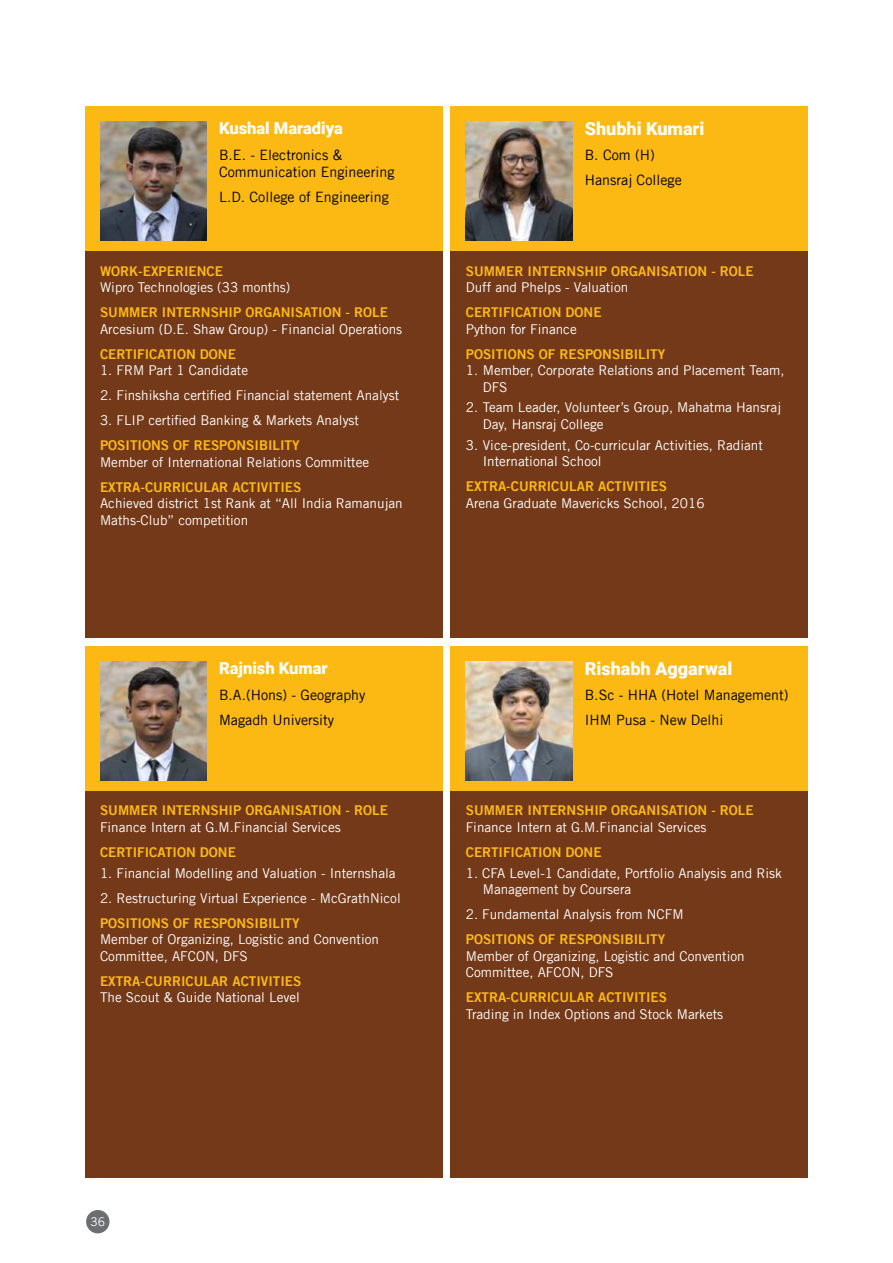
<style>
.page{position:relative;width:893px;height:1263px;background:#fff}
.page>*{position:absolute;margin:0;border:0;box-sizing:border-box;transform-origin:0 0}
.t1{font:900 18px "Roboto";color:#fff}
.t2{font:900 16.5px "Roboto";color:#fff}
.t3{font:14.25px/25px "Trade Gothic LT";color:#000}
.t4{font:13.5px/16.5px "Trade Gothic LT";color:#fff}
.t5{font:13.5px "Trade Gothic LT Bold Two";color:#fdb913}
.t6{font:12px "Trade Gothic LT";color:#fff}
</style>
<div class="page">
<div style="left:85px;top:106px;width:357px;height:532px;background:#743918"></div>
<div style="left:85px;top:646px;width:357px;height:532px;background:#743918"></div>
<div style="left:451px;top:106px;width:357px;height:532px;background:#743918"></div>
<div style="left:451px;top:646px;width:357px;height:532px;background:#743918"></div>
<div style="left:85px;top:106px;width:357px;height:145px;background:#fdb913"></div>
<div style="left:85px;top:646px;width:357px;height:145px;background:#fdb913"></div>
<div style="left:451px;top:106px;width:357px;height:145px;background:#fdb913"></div>
<div style="left:451px;top:646px;width:357px;height:145px;background:#fdb913"></div>
<img style="left:100px;top:121px;width:106px;height:119px">
<img style="left:100px;top:661px;width:106px;height:119px">
<img style="left:466px;top:121px;width:106px;height:119px">
<img style="left:466px;top:661px;width:106px;height:119px">
<div style="left:86px;top:1210px;width:23px;height:23px;background:#6d6e71;border-radius:50%"></div>
<p class="t2" style="left:219px;top:121px;width:125px">Kushal Maradiya</p>
<p class="t3" style="left:219px;top:148px;width:177px;line-height:16.5px">B.E. - Electronics &amp;<br>Communication Engineering</p>
<p class="t3" style="left:219px;top:185px;width:171px">L.D. College of Engineering</p>
<p class="t5" style="left:100px;top:266px;width:124px">WORK-EXPERIENCE</p>
<p class="t4" style="left:100px;top:280px;width:192px">Wipro Technologies (33 months)</p>
<p class="t5" style="left:100px;top:307px;width:289px">SUMMER INTERNSHIP ORGANISATION - ROLE</p>
<p class="t4" style="left:100px;top:322px;width:304px">Arcesium (D.E. Shaw Group) - Financial Operations</p>
<p class="t5" style="left:100px;top:349px;width:137px">CERTIFICATION DONE</p>
<p class="t4" style="left:100px;top:363px;width:150px">1. FRM Part 1 Candidate</p>
<p class="t4" style="left:100px;top:387px;width:301px">2. Finshiksha certi昀椀ed Financial statement Analyst</p>
<p class="t4" style="left:100px;top:412px;width:261px">3. FLIP certi昀椀ed Banking &amp; Markets Analyst</p>
<p class="t5" style="left:100px;top:440px;width:201px">POSITIONS OF RESPONSIBILITY</p>
<p class="t4" style="left:100px;top:455px;width:271px">Member of International Relations Committee</p>
<p class="t5" style="left:100px;top:482px;width:203px">EXTRA-CURRICULAR ACTIVITIES</p>
<p class="t4" style="left:100px;top:496px;width:304px">Achieved district 1st Rank at “All India Ramanujan<br>Maths-Club” competition</p>
<p class="t2" style="left:219px;top:660px;width:110px">Rajnish Kumar</p>
<p class="t3" style="left:219px;top:683px;width:148px">B.A.(Hons) - Geography<br>Magadh University</p>
<p class="t5" style="left:100px;top:805px;width:289px">SUMMER INTERNSHIP ORGANISATION - ROLE</p>
<p class="t4" style="left:100px;top:820px;width:242px">Finance Intern at G.M.Financial Services</p>
<p class="t5" style="left:100px;top:847px;width:137px">CERTIFICATION DONE</p>
<p class="t4" style="left:100px;top:866px;width:297px">1. Financial Modelling and Valuation - Internshala</p>
<p class="t4" style="left:100px;top:891px;width:302px">2. Restructuring Virtual Experience - McGrathNicol</p>
<p class="t5" style="left:100px;top:918px;width:201px">POSITIONS OF RESPONSIBILITY</p>
<p class="t4" style="left:100px;top:932px;width:280px">Member of Organizing, Logistic and Convention<br>Committee, AFCON, DFS</p>
<p class="t5" style="left:100px;top:976px;width:203px">EXTRA-CURRICULAR ACTIVITIES</p>
<p class="t4" style="left:100px;top:990px;width:201px">The Scout &amp; Guide National Level</p>
<h1 class="t1" style="left:585px;top:121px;width:121px">Shubhi Kumari</h1>
<p class="t3" style="left:585px;top:144px;width:98px">B. Com (H)<br>Hansraj College</p>
<p class="t5" style="left:466px;top:266px;width:289px">SUMMER INTERNSHIP ORGANISATION - ROLE</p>
<p class="t4" style="left:466px;top:280px;width:164px">Duff and Phelps - Valuation</p>
<p class="t5" style="left:466px;top:307px;width:137px">CERTIFICATION DONE</p>
<p class="t4" style="left:466px;top:322px;width:112px">Python for Finance</p>
<p class="t5" style="left:466px;top:349px;width:201px">POSITIONS OF RESPONSIBILITY</p>
<p class="t4" style="left:483px;top:363px;width:303px;text-indent:-17px">1. Member, Corporate Relations and Placement Team,<br>DFS</p>
<p class="t4" style="left:483px;top:399px;width:300px;text-indent:-17px">2. Team Leader, Volunteer’s Group, Mahatma Hansraj<br>Day, Hansraj College</p>
<p class="t4" style="left:483px;top:438px;width:282px;text-indent:-17px">3. Vice-president, Co-curricular Activities, Radiant<br>International School</p>
<p class="t5" style="left:466px;top:481px;width:203px">EXTRA-CURRICULAR ACTIVITIES</p>
<p class="t4" style="left:466px;top:496px;width:240px">Arena Graduate Mavericks School, 2016</p>
<h1 class="t1" style="left:585px;top:660px;width:149px">Rishabh Aggarwal</h1>
<p class="t3" style="left:585px;top:683px;width:205px">B.Sc - HHA (Hotel Management)<br>IHM Pusa - New Delhi</p>
<p class="t5" style="left:466px;top:805px;width:289px">SUMMER INTERNSHIP ORGANISATION - ROLE</p>
<p class="t4" style="left:466px;top:820px;width:242px">Finance Intern at G.M.Financial Services</p>
<p class="t5" style="left:466px;top:847px;width:137px">CERTIFICATION DONE</p>
<p class="t4" style="left:483px;top:866px;width:301px;text-indent:-17px">1. CFA Level-1 Candidate, Portfolio Analysis and Risk<br>Management by Coursera</p>
<p class="t4" style="left:466px;top:907px;width:219px">2. Fundamental Analysis from NCFM</p>
<p class="t5" style="left:466px;top:934px;width:201px">POSITIONS OF RESPONSIBILITY</p>
<p class="t4" style="left:466px;top:949px;width:280px">Member of Organizing, Logistic and Convention<br>Committee, AFCON, DFS</p>
<p class="t5" style="left:466px;top:992px;width:203px">EXTRA-CURRICULAR ACTIVITIES</p>
<p class="t4" style="left:466px;top:1007px;width:259px">Trading in Index Options and Stock Markets</p>
<p class="t6" style="left:90px;top:1217px;width:16px">36</p>
</div>
